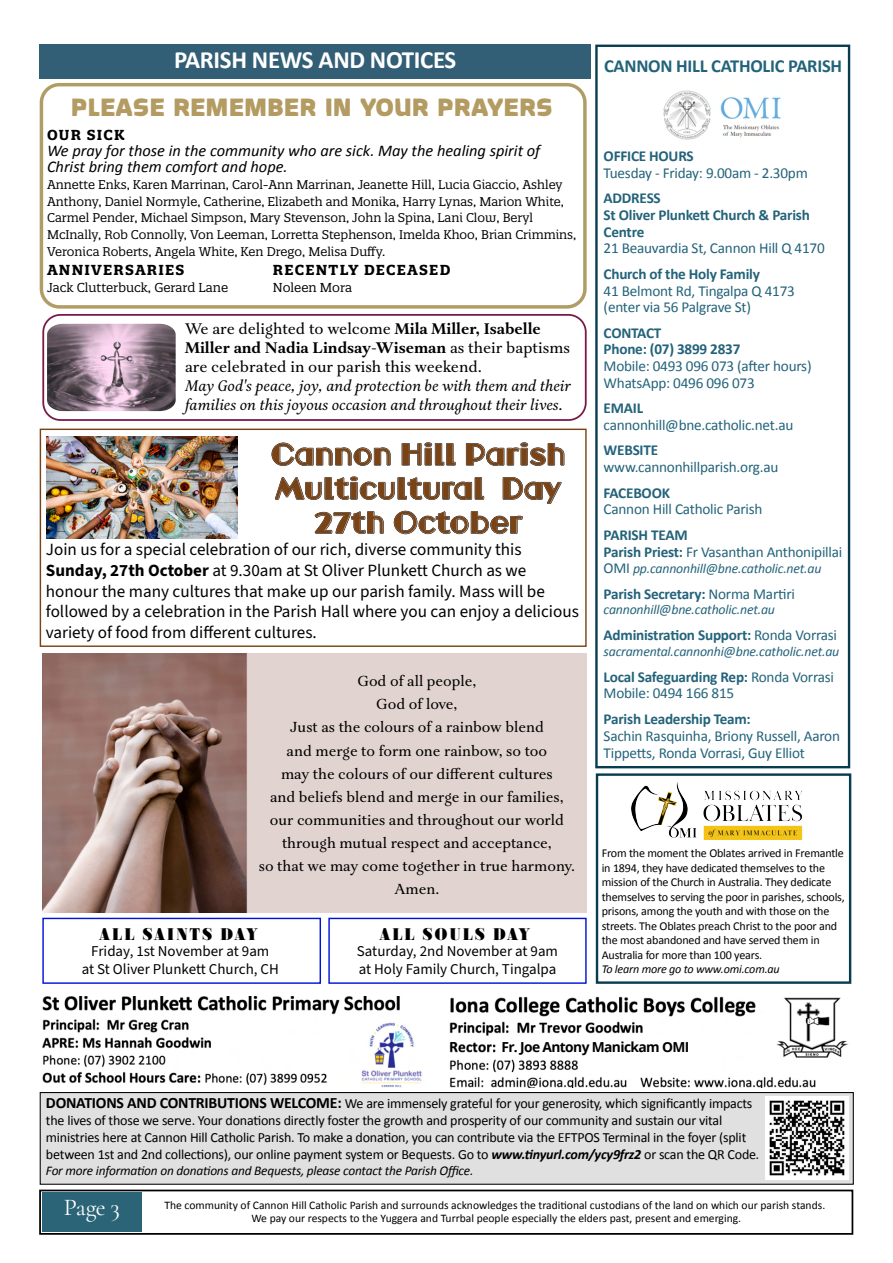
<style>
.page{position:relative;width:893px;height:1263px;background:#fff}
.page>*{position:absolute;margin:0;border:0;box-sizing:border-box;transform-origin:0 0}
.t1{font:28.5px/34px "Broadacre Regular 3";color:#7a4316;text-align:center}
.t2{font:700 27px "Quagmire";color:#b39b62}
.t3{font:700 24.9px "Calibri";letter-spacing:-.015em;color:#fff}
.t4{font:24.15px "Cormorant Garamond";color:#fff}
.t5{font:700 18.45px "Calibri";letter-spacing:-.015em;color:#23637a}
.t6{font:17.1px/20.5px "Source Sans 3";color:#000}
.t7{font:800 16.5px "Ratio Modern";letter-spacing:.1em;color:#000}
.t8{font:italic 16.35px/16.4px "Calibri";color:#000}
.t9{font:15.9px/19px "Aria Text G2";color:#000}
.t10{font:italic 15.9px/19px "Aria Text G2";color:#000}
.t11{font:15.15px/16.6px "Calibri";letter-spacing:-.015em;color:#23637a}
.t12{font:700 15.15px/16.6px "Calibri";letter-spacing:-.015em;color:#23637a}
.t13{font:15px/23.1px "Aria Text G2";color:#000;text-align:center}
.t14{font:15px/18px "Source Sans 3";color:#000;text-align:center}
.t15{font:14.1px/16.8px "Calibri";letter-spacing:-.015em;color:#000}
.t16{font:700 14.1px "Quatro Slab";letter-spacing:.09em;color:#000}
.t17{font:italic 13.8px "Calibri";letter-spacing:-.015em;color:#23637a}
.t18{font:700 13.8px "Open Sans";letter-spacing:-.045em;color:#000}
.t19{font:italic 13.35px "Calibri";letter-spacing:-.015em;color:#000}
.t20{font:12.6px "Quatro Slab";color:#000}
.t21{font:12.3px/16.6px "Quatro Slab";color:#000}
.t22{font:12px/14.5px "Calibri";letter-spacing:-.015em;color:#000}
.t23{font:italic 12px "Calibri";letter-spacing:-.015em;color:#000}
.t24{font:11.55px/14px "Calibri";color:#000;text-align:center}
.s1{font-weight:700}
.s2{font-style:normal;font-size:15.15px}
.s3{font-weight:400}
.s4{font-weight:700;font-size:15.75px}
.s5{font-weight:700;font-style:italic}
.s6{font-style:italic}
</style>
<div class="page">
<div style="left:39px;top:1189px;width:814px;height:46px;border:2px solid #000"></div>
<div style="left:42px;top:1193px;width:99px;height:39px;background:#2b6477"></div>
<div style="left:595px;top:45px;width:255px;height:723px;border:2px solid #083c4f"></div>
<img style="left:663px;top:90px;width:118px;height:50px">
<svg style="left:39px;top:82px;width:548px;height:227px"></svg>
<div style="left:596px;top:773px;width:255px;height:211px;border:2px solid #083c4f"></div>
<img style="left:631px;top:783px;width:171px;height:57px">
<div style="left:40px;top:45px;width:551px;height:34px;background:#325f76"></div>
<div style="left:40px;top:1092px;width:813px;height:92px;background:#e0e0e0"></div>
<div style="left:40px;top:1092px;width:814px;height:93px;border:1px solid #000"></div>
<img style="left:766px;top:1097px;width:83px;height:83px">
<img style="left:42px;top:653px;width:208px;height:259px">
<div style="left:40px;top:429px;width:547px;height:218px;border:1px solid #7a4316"></div>
<img style="left:47px;top:436px;width:191px;height:103px">
<svg style="left:272px;top:442px;width:292px;height:92px"></svg>
<div style="left:250px;top:653px;width:336px;height:259px;background:#e1d4d0"></div>
<img style="left:42px;top:997px;width:380px;height:90px">
<img style="left:449px;top:997px;width:399px;height:90px">
<div style="left:328px;top:918px;width:259px;height:66px;border:1px solid #0013da"></div>
<div style="left:42px;top:918px;width:279px;height:66px;border:1px solid #0013da"></div>
<svg style="left:42px;top:314px;width:545px;height:107px"></svg>
<img style="left:47px;top:324px;width:129px;height:87px">
<h3 class="t3" style="left:174px;top:42px;width:284px">PARISH NEWS AND NOTICES</h3>
<h2 class="t2" style="left:71px;top:89px;width:483px">PLEASE REMEMBER IN YOUR PRAYERS</h2>
<p class="t16" style="left:47px;top:126px;width:79px">OUR SICK</p>
<p class="t8" style="left:47px;top:142px;width:495px">We pray for those in the community who are sick. May the healing spirit of<br>Christ bring them comfort and hope.</p>
<p class="t21" style="left:47px;top:176px;width:531px">Annette Enks, Karen Marrinan, Carol-Ann Marrinan, Jeanette Hill, Lucia Giaccio, Ashley Anthony, Daniel Normyle, Catherine, Elizabeth and Monika, Harry Lynas, Marion White, Carmel Pender, Michael Simpson, Mary Stevenson, John la Spina, Lani Clow, Beryl McInally, Rob Connolly, Von Leeman, Lorretta Stephenson, Imelda Khoo, Brian Crimmins, Veronica Roberts, Angela White, Ken Drego, Melisa Duffy.</p>
<p class="t16" style="left:47px;top:261px;width:139px">ANNIVERSARIES</p>
<p class="t20" style="left:47px;top:279px;width:183px">Jack Clutterbuck, Gerard Lane</p>
<p class="t16" style="left:273px;top:261px;width:179px">RECENTLY DECEASED</p>
<p class="t20" style="left:273px;top:279px;width:81px">Noleen Mora</p>
<p class="t9" style="left:185px;top:320px;width:386px">We are delighted to welcome <span class="s1">Mila Miller, Isabelle<br>Miller and Nadia Lindsay-Wiseman</span> as their baptisms are celebrated in our parish this weekend.</p>
<p class="t10" style="left:185px;top:377px;width:387px">May God's peace, joy, and protection be with them and their families on this joyous occasion and throughout their lives.</p>
<h1 class="t1" style="left:271px;top:436px;width:296px">Cannon Hill Parish<br>Multicultural Day<br>27th October</h1>
<p class="t6" style="left:46px;top:539px;width:535px">Join us for a special celebration of our rich, diverse community this <span class="s1">Sunday, 27th October</span> at 9.30am at St Oliver Plunkett Church as we honour the many cultures that make up our parish family. Mass will be followed by a celebration in the Parish Hall where you can enjoy a delicious variety of food from different cultures.</p>
<p class="t13" style="left:259px;top:670px;width:318px">God of all people,<br>God of love,<br>Just as the colours of a rainbow blend<br>and merge to form one rainbow, so too<br>may the colours of our different cultures<br>and beliefs blend and merge in our families, our communities and throughout our world through mutual respect and acceptance,<br>so that we may come together in true harmony.<br>Amen.</p>
<p class="t7" style="left:99px;top:923px;width:159px">ALL SAINTS DAY</p>
<p class="t7" style="left:379px;top:923px;width:152px">ALL SOULS DAY</p>
<p class="t14" style="left:82px;top:942px;width:199px">Friday, 1st November at 9am<br>at St Oliver Plunkett Church, CH</p>
<p class="t14" style="left:357px;top:942px;width:203px;text-align:left">Saturday, 2nd November at 9am at Holy Family Church, Tingalpa</p>
<h3 class="t5" style="left:604px;top:53px;width:239px">CANNON HILL CATHOLIC PARISH</h3>
<p class="t12" style="left:604px;top:147px;width:92px">OFFICE HOURS</p>
<p class="t11" style="left:604px;top:164px;width:206px">Tuesday - Friday: 9.00am - 2.30pm</p>
<p class="t12" style="left:604px;top:189px;width:208px">ADDRESS<br>St Oliver Plunkett Church &amp; Parish<br>Centre</p>
<p class="t11" style="left:604px;top:240px;width:223px">21 Beauvardia St, Cannon Hill Q 4170</p>
<p class="t12" style="left:604px;top:265px;width:158px">Church of the Holy Family</p>
<p class="t11" style="left:604px;top:282px;width:193px">41 Belmont Rd, Tingalpa Q 4173 (enter via 56 Palgrave St)</p>
<p class="t12" style="left:604px;top:324px;width:138px">CONTACT<br>Phone: (07) 3899 2837</p>
<p class="t11" style="left:604px;top:357px;width:210px">Mobile: 0493 096 073 (after hours)<br>WhatsApp: 0496 096 073</p>
<p class="t12" style="left:604px;top:399px;width:41px">EMAIL</p>
<p class="t11" style="left:604px;top:416px;width:191px">cannonhill@bne.catholic.net.au</p>
<p class="t12" style="left:604px;top:442px;width:56px">WEBSITE</p>
<p class="t11" style="left:604px;top:458px;width:176px">www.cannonhillparish.org.au</p>
<p class="t12" style="left:604px;top:484px;width:68px">FACEBOOK</p>
<p class="t11" style="left:604px;top:501px;width:160px">Cannon Hill Catholic Parish</p>
<p class="t11" style="left:604px;top:526px;width:240px"><span class="s1">PARISH TEAM<br>Parish Priest:</span> Fr Vasanthan Anthonipillai</p>
<p class="t17" style="left:604px;top:559px;width:219px"><span class="s2">OMI</span> pp.cannonhill@bne.catholic.net.au</p>
<p class="t12" style="left:604px;top:585px;width:193px">Parish Secretary: <span class="s3">Norma Martiri</span></p>
<p class="t17" style="left:604px;top:600px;width:173px">cannonhill@bne.catholic.net.au</p>
<p class="t12" style="left:604px;top:626px;width:235px">Administration Support: <span class="s3">Ronda Vorrasi</span></p>
<p class="t17" style="left:604px;top:641px;width:237px">sacramental.cannonhi@bne.catholic.net.au</p>
<p class="t11" style="left:604px;top:668px;width:232px"><span class="s1">Local Safeguarding Rep:</span> Ronda Vorrasi<br>Mobile: 0494 166 815</p>
<p class="t12" style="left:604px;top:710px;width:149px">Parish Leadership Team:</p>
<p class="t11" style="left:604px;top:727px;width:238px">Sachin Rasquinha, Briony Russell, Aaron<br>Tippetts, Ronda Vorrasi, Guy Elliot</p>
<p class="t22" style="left:602px;top:845px;width:245px">From the moment the Oblates arrived in Fremantle in 1894, they have dedicated themselves to the mission of the Church in Australia. They dedicate themselves to serving the poor in parishes, schools, prisons, among the youth and with those on the streets. The Oblates preach Christ to the poor and the most abandoned and have served them in Australia for more than 100 years.</p>
<p class="t23" style="left:602px;top:961px;width:180px">To learn more go to www.omi.com.au</p>
<p class="t18" style="left:501px;top:1037px;width:189px">Fr. Joe Antony Manickam OMI</p>
<p class="t15" style="left:46px;top:1094px;width:715px"><span class="s4">DONATIONS AND CONTRIBUTIONS WELCOME:</span> We are immensely grateful for your generosity, which significantly impacts the lives of those we serve. Your donations directly foster the growth and prosperity of our community and sustain our vital ministries here at Cannon Hill Catholic Parish. To make a donation, you can contribute via the EFTPOS Terminal in the foyer (split between 1st and 2nd collections), our online payment system or Bequests. Go to <span class="s5">www.tinyurl.com/ycy9frz2</span> or scan the QR Code<span class="s6">.</span></p>
<p class="t19" style="left:46px;top:1161px;width:429px">For more information on donations and Bequests, please contact the Parish Office.</p>
<h3 class="t4" style="left:64px;top:1192px;width:58px">Page 3</h3>
<p class="t24" style="left:165px;top:1197px;width:662px">The community of Cannon Hill Catholic Parish and surrounds acknowledges the traditional custodians of the land on which our parish stands.<br>We pay our respects to the Yuggera and Turrbal people especially the elders past, present and emerging.</p>
</div>
